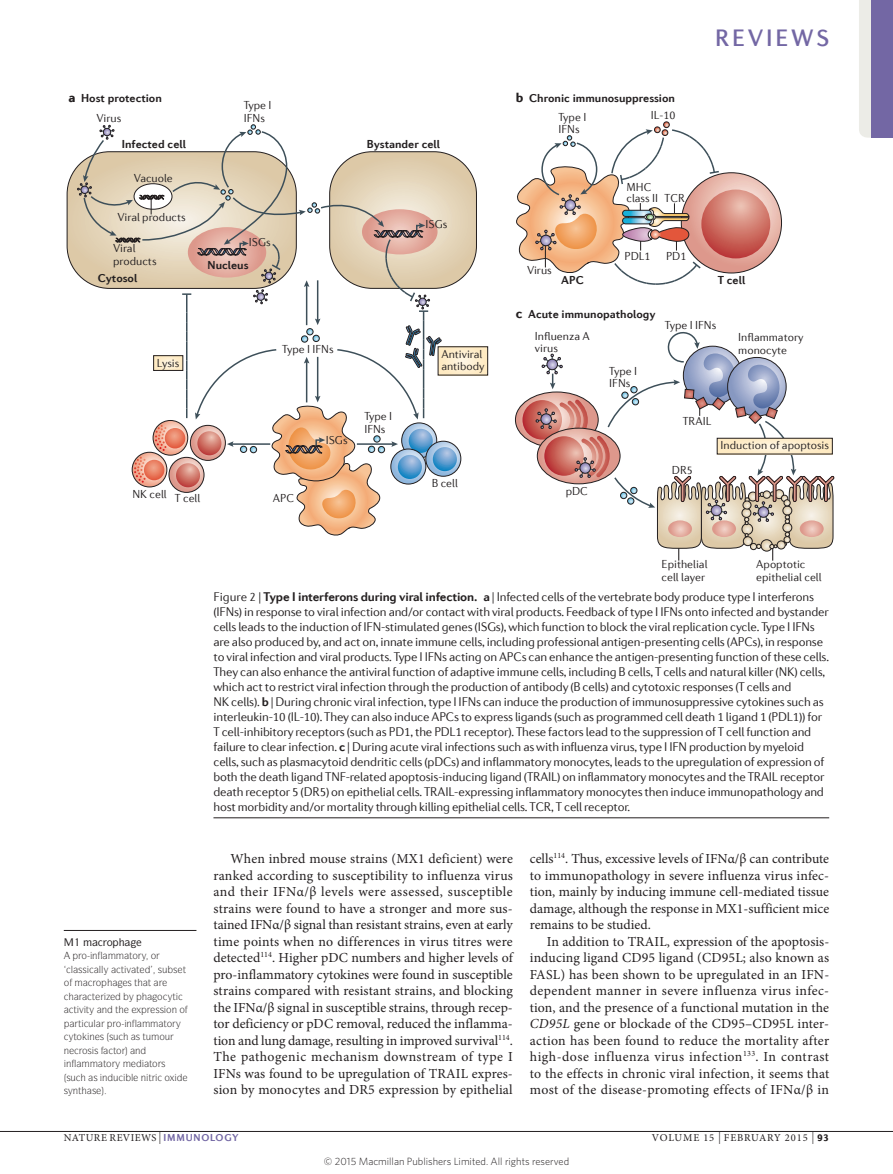
<style>
.page{position:relative;width:893px;height:1174px;background:#fff}
.page>*{position:absolute;margin:0;border:0;box-sizing:border-box;transform-origin:0 0}
.t1{font:500 24px "Diverda Sans Com";letter-spacing:.115em;color:#7367a4}
.bodyindent{font:13.8px/16.5px "Minion Pro";letter-spacing:.01em;color:#231f20;text-align:justify}
.figurecaption{font:12.75px/15px "Diverda Sans Com Light 2";letter-spacing:-.015em;color:#231f20}
.t2{font:300 11.7px/12.5px "Diverda Sans Com";color:#231f20}
.t3{font:11.7px "Diverda Sans Com Bold 2";color:#231f20}
.t4{font:11.7px/12.5px "Diverda Sans Com Light 2";color:#231f20}
.t5{font:300 10.5px "Whitney";color:#231f20}
.t6{font:10.5px "Minion Pro";letter-spacing:.05em;color:#231f20}
.t7{font:10.5px "Minion Pro";letter-spacing:.085em;color:#231f20}
.glossarybody{font:9.75px "ITC Symbol Std";color:#231f20}
.s1{font-family:"Diverda Sans Com";font-weight:900;font-size:13.5px}
.s2{font-family:"Diverda Sans Com";font-weight:300}
.s3{font-family:"Diverda Sans Com";font-weight:700}
.s4{font-family:"Diverda Sans Com Bold 2"}
.s5{color:#7367a4}
.s6{font-style:italic}
.s7{font-size:12px}
.s8{font-family:"Diverda Sans Com Bold 2";font-size:10.2px;color:#7367a4}
.s9{font-family:"Diverda Sans Com";font-weight:900}
</style>
<div class="page">
<hr style="left:0;top:1131px;width:893px;height:1px;background:#231f20">
<hr style="left:64px;top:930px;width:132px;height:1px;background:#231f20">
<svg style="left:681px;top:173px;width:100px;height:100px;background:#e2b1a6"></svg>
<svg style="left:701px;top:189px;width:69px;height:69px;background:#d37d72"></svg>
<div style="left:438px;top:347px;width:50px;height:28px;background:#feebc5"></div>
<div style="left:438px;top:346px;width:50px;height:29px;border:1px solid #231f20"></div>
<svg style="left:515px;top:331px;width:320px;height:229px"></svg>
<svg style="left:516px;top:122px;width:204px;height:163px"></svg>
<svg style="left:67px;top:125px;width:409px;height:411px"></svg>
<hr style="left:213px;top:817px;width:616px;height:1px;background:#231f20">
<svg style="left:859px;top:0;width:13px;height:138px;background:#e2e1e2"></svg>
<div style="left:872px;top:0;width:21px;height:138px;background:#7367a4"></div>
<p class="t3" style="left:68px;top:91px;width:95px"><span class="s1">a</span> Host protection</p>
<p class="t3" style="left:516px;top:91px;width:161px"><span class="s1">b</span> Chronic immunosuppression</p>
<p class="t2" style="left:244px;top:99px;width:29px">Type I<br>IFNs</p>
<p class="t2" style="left:559px;top:110px;width:29px">Type I</p>
<p class="t2" style="left:651px;top:109px;width:26px">IL-10</p>
<p class="t2" style="left:559px;top:123px;width:23px">IFNs</p>
<p class="t2" style="left:97px;top:112px;width:26px">Virus</p>
<p class="t3" style="left:122px;top:137px;width:66px">Infected cell</p>
<p class="t2" style="left:134px;top:171px;width:40px">Vacuole</p>
<p class="t2" style="left:118px;top:211px;width:70px">Viral products</p>
<p class="t3" style="left:367px;top:137px;width:75px">Bystander cell</p>
<p class="t2" style="left:425px;top:218px;width:23px">ISGs</p>
<p class="t2" style="left:249px;top:236px;width:23px">ISGs</p>
<p class="t2" style="left:113px;top:242px;width:45px">Viral products</p>
<p class="t3" style="left:208px;top:258px;width:42px">Nucleus</p>
<p class="t2" style="left:527px;top:264px;width:26px">Virus</p>
<p class="t3" style="left:98px;top:271px;width:41px">Cytosol</p>
<p class="t3" style="left:561px;top:273px;width:24px">APC</p>
<p class="t2" style="left:626px;top:182px;width:33px;line-height:10.5px">MHC class II</p>
<p class="t2" style="left:665px;top:191px;width:22px">TCR</p>
<p class="t2" style="left:625px;top:249px;width:27px">PDL1</p>
<p class="t2" style="left:666px;top:249px;width:22px">PD1</p>
<h1 class="t1" style="left:715px;top:24px;width:116px">REVIEWS</h1>
<p class="t3" style="left:718px;top:273px;width:29px">T cell</p>
<p class="t2" style="left:282px;top:342px;width:53px">Type I IFNs</p>
<p class="t2" style="left:157px;top:356px;width:24px">Lysis</p>
<p class="t2" style="left:441px;top:347px;width:45px">Antiviral antibody</p>
<p class="t2" style="left:132px;top:487px;width:36px">NK cell</p>
<p class="t2" style="left:175px;top:491px;width:27px">T cell</p>
<p class="t2" style="left:273px;top:492px;width:23px">APC</p>
<p class="t2" style="left:326px;top:433px;width:23px">ISGs</p>
<p class="t2" style="left:364px;top:410px;width:29px">Type I<br>IFNs</p>
<p class="t2" style="left:432px;top:476px;width:28px">B cell</p>
<p class="t3" style="left:516px;top:307px;width:141px"><span class="s1">c</span> Acute immunopathology</p>
<p class="t4" style="left:535px;top:330px;width:56px">Influenza A <span class="s2">virus</span></p>
<p class="t2" style="left:609px;top:365px;width:29px">Type I<br>IFNs</p>
<p class="t2" style="left:665px;top:319px;width:53px">Type I IFNs</p>
<p class="t4" style="left:738px;top:331px;width:67px">Inflammatory monocyte</p>
<p class="t2" style="left:566px;top:485px;width:24px">pDC</p>
<p class="t2" style="left:683px;top:415px;width:30px">TRAIL</p>
<p class="t2" style="left:672px;top:463px;width:22px">DR5</p>
<p class="t2" style="left:720px;top:439px;width:110px">Induction of apoptosis</p>
<p class="t2" style="left:662px;top:558px;width:47px">Epithelial cell layer</p>
<p class="t2" style="left:756px;top:558px;width:67px">Apoptotic epithelial cell</p>
<p class="glossarybody" style="left:82px;top:949px;width:23px">□■●</p>
<p class="glossarybody" style="left:71px;top:963px;width:34px">● ▲▲ ●●</p>
<p class="glossarybody" style="left:121px;top:963px;width:20px">▼❖▼</p>
<p class="glossarybody" style="left:158px;top:963px;width:30px">▲◆▲▼</p>
<p class="glossarybody" style="left:128px;top:976px;width:25px">▲ ▼ ▼</p>
<p class="glossarybody" style="left:74px;top:1003px;width:17px">▼❖▼</p>
<p class="glossarybody" style="left:155px;top:1003px;width:31px">▲▲ □■ □</p>
<p class="glossarybody" style="left:78px;top:1017px;width:19px">▼ ◆●</p>
<p class="glossarybody" style="left:116px;top:1017px;width:23px">□■●</p>
<p class="glossarybody" style="left:74px;top:1030px;width:47px">▼□ ■ ▲ ▲◆</p>
<p class="glossarybody" style="left:136px;top:1030px;width:36px">▲ ▼◆ □◆</p>
<p class="glossarybody" style="left:64px;top:1044px;width:36px">■ □▲▲</p>
<p class="glossarybody" style="left:135px;top:1044px;width:7px">■</p>
<p class="glossarybody" style="left:149px;top:1057px;width:18px">▼□ ▲</p>
<p class="glossarybody" style="left:93px;top:1071px;width:27px">▲ ■ ◆</p>
<p class="glossarybody" style="left:131px;top:1071px;width:22px">● ■▼</p>
<p class="glossarybody" style="left:64px;top:1084px;width:34px">▲■▼ ▲</p>
<p class="figurecaption" style="left:213px;top:589px;width:617px">Figure 2 | <span class="s3">Type I interferons during viral infection.</span> <span class="s4">a</span> | Infected cells of the vertebrate body produce type I interferons (IFNs) in response to viral infection and/or contact with viral products. Feedback of type I IFNs onto infected and bystander cells leads to the induction of IFN-stimulated genes (ISGs), which function to block the viral replication cycle. Type I IFNs are also produced by, and act on, innate immune cells, including professional antigen-presenting cells (APCs), in response to viral infection and viral products. Type I IFNs acting on APCs can enhance the antigen-presenting function of these cells.<br>They can also enhance the antiviral function of adaptive immune cells, including B cells, T cells and natural killer (NK) cells, which act to restrict viral infection through the production of antibody (B cells) and cytotoxic responses (T cells and<br>NK cells). <span class="s4">b</span> | During chronic viral infection, type I IFNs can induce the production of immunosuppressive cytokines such as interleukin‑10 (IL‑10). They can also induce APCs to express ligands (such as programmed cell death 1 ligand 1 (PDL1)) for T cell-inhibitory receptors (such as PD1, the PDL1 receptor). These factors lead to the suppression of T cell function and failure to clear infection. <span class="s3">c</span> | During acute viral infections such as with influenza virus, type I IFN production by myeloid cells, such as plasmacytoid dendritic cells (pDCs) and inflammatory monocytes, leads to the upregulation of expression of both the death ligand TNF-related apoptosis-inducing ligand (TRAIL) on inflammatory monocytes and the TRAIL receptor death receptor 5 (DR5) on epithelial cells. TRAIL-expressing inflammatory monocytes then induce immunopathology and host morbidity and/or mortality through killing epithelial cells. TCR, T cell receptor.</p>
<p class="t3" style="left:680px;top:600px;width:154px">Nature Reviews <span class="s2">|</span> <span class="s5">Immunology</span></p>
<p class="bodyindent" style="left:213px;top:850px;width:301px;text-indent:17px">When inbred mouse strains (MX1 deficient) were ranked according to susceptibility to influenza virus and their IFNα/β levels were assessed, susceptible strains were found to have a stronger and more sus&shy;tained IFNα/β signal than resistant strains, even at early time points when no differences in virus titres were detected<sup>114</sup>. Higher pDC numbers and higher levels of pro-inflammatory cytokines were found in susceptible strains compared with resistant strains, and blocking the IFNα/β signal in susceptible strains, through recep&shy;tor deficiency or pDC removal, reduced the inflamma&shy;tion and lung damage, resulting in improved survival<sup>114</sup>.<br>The pathogenic mechanism downstream of type I IFNs was found to be upregulation of TRAIL expres&shy;sion by monocytes and DR5 expression by epithelial</p>
<p class="bodyindent" style="left:530px;top:850px;width:301px">cells<sup>114</sup>. Thus, excessive levels of IFNα/β can contribute to immunopathology in severe influenza virus infec&shy;tion, mainly by inducing immune cell-mediated tissue damage, although the response in MX1‑sufficient mice remains to be studied.</p>
<p class="bodyindent" style="left:530px;top:933px;width:301px;text-indent:17px">In addition to TRAIL, expression of the apoptosis&shy;inducing ligand CD95 ligand (CD95L; also known as FASL) has been shown to be upregulated in an IFN&shy;dependent manner in severe influenza virus infec&shy;tion, and the presence of a functional mutation in the <span class="s6">CD95L</span> gene or blockade of the CD95–CD95L inter&shy;action has been found to reduce the mortality after high-dose influenza virus infection<sup>133</sup>. In contrast to the effects in chronic viral infection, it seems that most of the disease-promoting effects of IFNα/β in</p>
<p class="t6" style="left:64px;top:1130px;width:176px">NATURE REVIEWS <span class="s7">|</span> <span class="s8">IMMUNOLOGY</span></p>
<p class="t7" style="left:652px;top:1130px;width:178px">VOLUME 15 <span class="s7">|</span> FEBRUARY 2015 <span class="s7">|</span> <span class="s9">93</span></p>
<p class="t5" style="left:324px;top:1154px;width:247px">© 2015 Macmillan Publishers Limited. All rights reserved</p>
</div>
